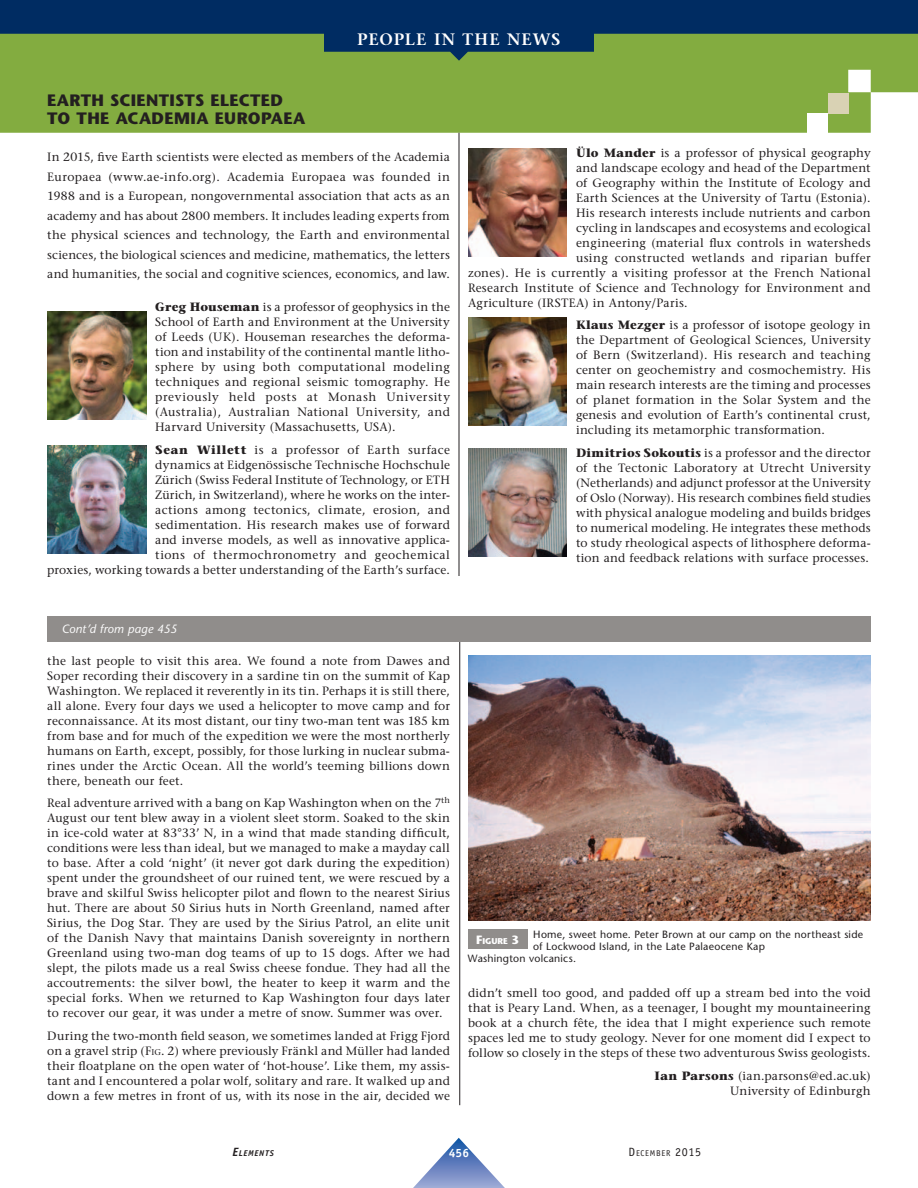
<style>
.page{position:relative;width:918px;height:1188px;background:#fff}
.page>*{position:absolute;margin:0;border:0;box-sizing:border-box;transform-origin:0 0}
.t1{font:700 16.5px/18px "Stone Sans";letter-spacing:.02em;color:#231f20}
.t2{font:600 16.5px "Stone Serif";letter-spacing:.06em;color:#fff}
.t3{font:12px/15px "Stone Serif";letter-spacing:.02em;color:#231f20;text-align:justify}
.t4{font:12px "Stone Serif";letter-spacing:.04em;color:#231f20}
.t5{font:italic 12px "Stone Sans";letter-spacing:.015em;color:#fcfcfc}
.t6{font:700 12px "Officina Sans";color:#fff}
.t7{font:10.5px "Stone Sans";letter-spacing:.02em;color:#231f20}
.t8{font:8.4px "Officina Sans";letter-spacing:.085em;color:#231f20}
.t9{font:italic 700 8.4px "Officina Sans";letter-spacing:.08em;color:#231f20}
.t10{font:700 8.4px "Stone Sans";color:#fff}
.s1{font-weight:700}
.s2{font-size:8.4px}
.s3{font-size:12px}
</style>
<div class="page">
<div style="left:0;top:61px;width:918px;height:72px;background:#83ac40"></div>
<div style="left:808px;top:114px;width:20px;height:20px;background:#fff"></div>
<div style="left:828px;top:94px;width:20px;height:20px;background:#d9d2b4"></div>
<hr style="left:459px;top:133px;width:1px;height:443px;background:#231f20">
<img style="left:47px;top:311px;width:99px;height:108px">
<img style="left:47px;top:446px;width:99px;height:108px">
<img style="left:468px;top:149px;width:99px;height:108px">
<img style="left:468px;top:318px;width:99px;height:108px">
<img style="left:468px;top:448px;width:99px;height:108px">
<hr style="left:459px;top:637px;width:1px;height:468px;background:#231f20">
<div style="left:47px;top:616px;width:824px;height:26px;background:#908d8b"></div>
<div style="left:468px;top:930px;width:59px;height:19px;background:#908d8b"></div>
<img style="left:468px;top:656px;width:403px;height:265px">
<svg style="left:413px;top:1138px;width:92px;height:50px"></svg>
<svg style="left:0;top:0;width:918px;height:61px;background:#2e5955"></svg>
<h1 class="t2" style="left:357px;top:32px;width:205px">PEOPLE IN THE NEWS</h1>
<h1 class="t1" style="left:47px;top:93px;width:260px">EARTH SCIENTISTS ELECTED<br>TO THE ACADEMIA EUROPAEA</h1>
<p class="t3" style="left:47px;top:149px;width:404px;line-height:19.5px">In 2015, five Earth scientists were elected as members of the Academia Europaea (www.ae-info.org). Academia Europaea was founded in 1988 and is a European, nongovernmental association that acts as an academy and has about 2800 members. It includes leading experts from the physical sciences and technology, the Earth and environmental sciences, the biological sciences and medicine, mathematics, the letters and humanities, the social and cognitive sciences, economics, and law.</p>
<p class="t3" style="left:155px;top:301px;width:296px"><span class="s1">Greg Houseman</span> is a professor of geophysics in the School of Earth and Environment at the University of Leeds (UK). Houseman researches the deforma&shy;tion and instability of the continental mantle litho&shy;sphere by using both computational modeling techniques and regional seismic tomography. He previously held posts at Monash University (Australia), Australian National University, and Harvard University (Massachusetts, USA).</p>
<p class="t3" style="left:47px;top:443px;width:404px;text-align:right"><span class="s1">Sean Willett</span> is a professor of Earth surface<br>dynamics at Eidgenössische Technische Hochschule<br>Zürich (Swiss Federal Institute of Technology, or ETH<br>Zürich, in Switzerland), where he works on the inter-<br>actions among tectonics, climate, erosion, and<br>sedimentation. His research makes use of forward<br>and inverse models, as well as innovative applica-<br>tions of thermochronometry and geochemical<br>proxies, working towards a better understanding of the Earth’s surface.</p>
<p class="t3" style="left:576px;top:146px;width:296px"><span class="s1">Ülo Mander</span> is a professor of physical geography</p>
<p class="t3" style="left:576px;top:161px;width:296px">and landscape ecology and head of the Department</p>
<p class="t3" style="left:576px;top:176px;width:296px">of Geography within the Institute of Ecology and</p>
<p class="t3" style="left:576px;top:191px;width:296px">Earth Sciences at the University of Tartu (Estonia).</p>
<p class="t3" style="left:576px;top:206px;width:296px">His research interests include nutrients and carbon</p>
<p class="t3" style="left:576px;top:221px;width:296px">cycling in landscapes and ecosystems and ecological</p>
<p class="t3" style="left:576px;top:236px;width:296px">engineering (material flux controls in watersheds</p>
<p class="t4" style="left:576px;top:253px;width:296px">using constructed wetlands and riparian buffer</p>
<p class="t3" style="left:468px;top:266px;width:404px">zones). He is currently a visiting professor at the French National</p>
<p class="t3" style="left:468px;top:281px;width:404px">Research Institute of Science and Technology for Environment and</p>
<p class="t3" style="left:468px;top:296px;width:221px">Agriculture (IRSTEA) in Antony/Paris.</p>
<p class="t3" style="left:576px;top:319px;width:296px"><span class="s1">Klaus Mezger</span> is a professor of isotope geology in the Department of Geological Sciences, University of Bern (Switzerland). His research and teaching center on geochemistry and cosmochemistry. His main research interests are the timing and processes of planet formation in the Solar System and the genesis and evolution of Earth’s continental crust, including its metamorphic transformation.</p>
<p class="t3" style="left:576px;top:446px;width:296px"><span class="s1">Dimitrios Sokoutis</span> is a professor and the director of the Tectonic Laboratory at Utrecht University (Netherlands) and adjunct professor at the University of Oslo (Norway). His research combines field studies with physical analogue modeling and builds bridges to numerical modeling. He integrates these methods to study rheological aspects of lithosphere deforma&shy;tion and feedback relations with surface processes.</p>
<p class="t5" style="left:62px;top:624px;width:117px">Cont’d from page 455</p>
<p class="t3" style="left:47px;top:654px;width:404px">the last people to visit this area. We found a note from Dawes and Soper recording their discovery in a sardine tin on the summit of Kap Washington. We replaced it reverently in its tin. Perhaps it is still there, all alone. Every four days we used a helicopter to move camp and for reconnaissance. At its most distant, our tiny two-man tent was 185 km from base and for much of the expedition we were the most northerly humans on Earth, except, possibly, for those lurking in nuclear subma&shy;rines under the Arctic Ocean. All the world’s teeming billions down there, beneath our feet.</p>
<p class="t3" style="left:47px;top:797px;width:404px">Real adventure arrived with a bang on Kap Washington when on the 7<sup>th </sup>August our tent blew away in a violent sleet storm. Soaked to the skin in ice-cold water at 83°33’ N, in a wind that made standing difficult, conditions were less than ideal, but we managed to make a mayday call to base. After a cold ‘night’ (it never got dark during the expedition) spent under the groundsheet of our ruined tent, we were rescued by a brave and skilful Swiss helicopter pilot and flown to the nearest Sirius hut. There are about 50 Sirius huts in North Greenland, named after Sirius, the Dog Star. They are used by the Sirius Patrol, an elite unit of the Danish Navy that maintains Danish sovereignty in northern Greenland using two-man dog teams of up to 15 dogs. After we had slept, the pilots made us a real Swiss cheese fondue. They had all the accoutrements: the silver bowl, the heater to keep it warm and the special forks. When we returned to Kap Washington four days later to recover our gear, it was under a metre of snow. Summer was over.</p>
<p class="t3" style="left:47px;top:1029px;width:404px">During the two-month field season, we sometimes landed at Frigg Fjord on a gravel strip (F<span class="s2">IG</span>. 2) where previously Fränkl and Müller had landed their floatplane on the open water of ‘hot-house’. Like them, my assis&shy;tant and I encountered a polar wolf, solitary and rare. It walked up and down a few metres in front of us, with its nose in the air, decided we</p>
<p class="t10" style="left:476px;top:937px;width:44px"><span class="s3">F</span>IGURE <span class="s3">3</span></p>
<p class="t7" style="left:533px;top:930px;width:331px">Home, sweet home. Peter Brown at our camp on the northeast side</p>
<p class="t7" style="left:533px;top:942px;width:233px">of Lockwood Island, in the Late Palaeocene Kap</p>
<p class="t7" style="left:468px;top:954px;width:110px">Washington volcanics.</p>
<p class="t3" style="left:468px;top:987px;width:404px">didn’t smell too good, and padded off up a stream bed into the void that is Peary Land. When, as a teenager, I bought my mountaineering book at a church fête, the idea that I might experience such remote spaces led me to study geology. Never for one moment did I expect to follow so closely in the steps of these two adventurous Swiss geologists.</p>
<p class="t3" style="left:655px;top:1069px;width:218px;text-align:right"><span class="s1">Ian Parsons</span> (ian.parsons@ed.ac.uk)<br>University of Edinburgh</p>
<p class="t9" style="left:232px;top:1150px;width:43px"><span class="s3">E</span>LEMENTS</p>
<p class="t6" style="left:449px;top:1149px;width:22px">456</p>
<p class="t8" style="left:629px;top:1150px;width:74px"><span class="s3">D</span>ECEMBER <span class="s3">2015</span></p>
</div>
